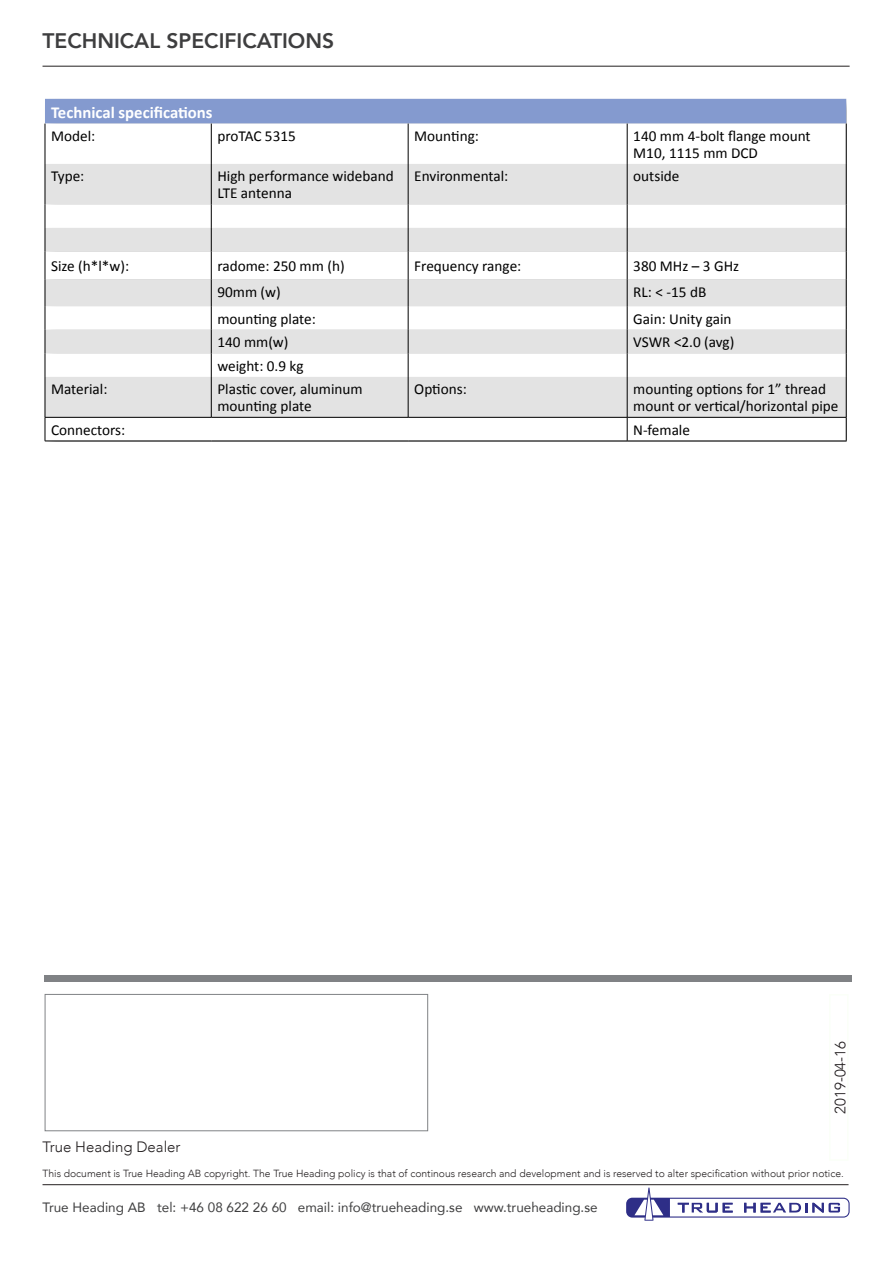
<style>
.page{position:relative;width:893px;height:1263px;background:#fff}
.page>*{position:absolute;margin:0;border:0;box-sizing:border-box;transform-origin:0 0}
.t1{font:800 21px "Avenir";color:#3e3e3f}
.t2{font:700 16.8px "Calibri";color:#fff}
.t3{font:15.3px/16.8px "Calibri";color:#000}
.t4{font:300 15px "Avenir";color:#231f20}
.t5{font:13.5px "Avenir";color:#3e3e3f}
.t6{font:300 10.35px "Avenir";color:#231f20}
</style>
<div class="page">
<div style="left:44px;top:975px;width:808px;height:6px;background:#808285"></div>
<hr style="left:43px;top:66px;width:807px;height:1px;background:#231f20">
<div style="left:45px;top:99px;width:801px;height:25px;background:#849acf"></div>
<svg style="left:46px;top:164px;width:800px;height:253px;fill:#e3e3e3"></svg>
<hr style="left:627px;top:417px;width:219px;height:1px;background:#000">
<hr style="left:408px;top:417px;width:219px;height:1px;background:#000">
<hr style="left:211px;top:417px;width:197px;height:1px;background:#000">
<hr style="left:45px;top:417px;width:166px;height:1px;background:#000">
<hr style="left:45px;top:124px;width:1px;height:40px;background:#000">
<hr style="left:211px;top:124px;width:1px;height:40px;background:#000">
<hr style="left:408px;top:124px;width:1px;height:40px;background:#000">
<hr style="left:627px;top:124px;width:1px;height:40px;background:#000">
<hr style="left:846px;top:124px;width:1px;height:40px;background:#000">
<hr style="left:45px;top:164px;width:1px;height:40px;background:#000">
<hr style="left:211px;top:164px;width:1px;height:40px;background:#000">
<hr style="left:408px;top:164px;width:1px;height:40px;background:#000">
<hr style="left:627px;top:164px;width:1px;height:40px;background:#000">
<hr style="left:846px;top:164px;width:1px;height:40px;background:#000">
<svg style="left:45px;top:204px;width:1px;height:173px"></svg>
<svg style="left:211px;top:204px;width:1px;height:173px"></svg>
<svg style="left:408px;top:204px;width:1px;height:173px"></svg>
<svg style="left:627px;top:204px;width:1px;height:173px"></svg>
<svg style="left:846px;top:204px;width:1px;height:173px"></svg>
<hr style="left:45px;top:377px;width:1px;height:40px;background:#000">
<hr style="left:211px;top:377px;width:1px;height:40px;background:#000">
<hr style="left:408px;top:377px;width:1px;height:40px;background:#000">
<hr style="left:627px;top:377px;width:1px;height:40px;background:#000">
<hr style="left:846px;top:377px;width:1px;height:40px;background:#000">
<svg style="left:45px;top:417px;width:1px;height:24px"></svg>
<svg style="left:627px;top:417px;width:1px;height:24px"></svg>
<svg style="left:846px;top:417px;width:1px;height:24px"></svg>
<hr style="left:45px;top:441px;width:166px;height:1px;background:#000">
<hr style="left:211px;top:441px;width:197px;height:1px;background:#000">
<hr style="left:408px;top:441px;width:219px;height:1px;background:#000">
<hr style="left:627px;top:441px;width:219px;height:1px;background:#000">
<svg style="left:626px;top:1187px;width:224px;height:34px"></svg>
<hr style="left:43px;top:1184px;width:805px;height:1px;background:#231f20">
<div style="left:45px;top:994px;width:383px;height:137px;border:1px solid #808285"></div>
<p class="t1" style="left:43px;top:25px;width:293px">TECHNICAL SPECIFICATIONS</p>
<p class="t2" style="left:51px;top:101px;width:163px">Technical specifications</p>
<p class="t3" style="left:51px;top:128px;width:46px">Model:</p>
<p class="t3" style="left:217px;top:128px;width:80px">proTAC 5315</p>
<p class="t3" style="left:414px;top:128px;width:66px">Mounting:</p>
<p class="t3" style="left:633px;top:128px;width:179px">140 mm 4-bolt flange mount<br>M10, 1115 mm DCD</p>
<p class="t3" style="left:51px;top:168px;width:35px">Type:</p>
<p class="t3" style="left:217px;top:168px;width:178px">High performance wideband<br>LTE antenna</p>
<p class="t3" style="left:414px;top:168px;width:96px">Environmental:</p>
<p class="t3" style="left:633px;top:168px;width:48px">outside</p>
<p class="t3" style="left:51px;top:258px;width:80px">Size (h*l*w):</p>
<p class="t3" style="left:217px;top:258px;width:129px">radome: 250 mm (h)</p>
<p class="t3" style="left:414px;top:258px;width:109px">Frequency range:</p>
<p class="t3" style="left:633px;top:258px;width:107px">380 MHz – 3 GHz</p>
<p class="t3" style="left:217px;top:283px;width:65px">90mm (w)</p>
<p class="t3" style="left:633px;top:283px;width:75px">RL: &lt; -15 dB</p>
<p class="t3" style="left:217px;top:310px;width:100px">mounting plate:</p>
<p class="t3" style="left:633px;top:310px;width:100px">Gain: Unity gain</p>
<p class="t3" style="left:217px;top:334px;width:73px">140 mm(w)</p>
<p class="t3" style="left:633px;top:334px;width:103px">VSWR &lt;2.0 (avg)</p>
<p class="t3" style="left:217px;top:357px;width:88px">weight: 0.9 kg</p>
<p class="t3" style="left:51px;top:381px;width:58px">Material:</p>
<p class="t3" style="left:217px;top:381px;width:147px">Plastic cover, aluminum mounting plate</p>
<p class="t3" style="left:414px;top:381px;width:54px">Options:</p>
<p class="t3" style="left:633px;top:381px;width:207px">mounting options for 1” thread mount or vertical/horizontal pipe</p>
<p class="t3" style="left:51px;top:421px;width:76px">Connectors:</p>
<p class="t3" style="left:633px;top:421px;width:58px">N-female</p>
<p class="t4" style="left:43px;top:1138px;width:140px">True Heading Dealer</p>
<p class="t4" style="left:831px;top:1113px;width:74px;rotate:-90deg">2019-04-16</p>
<p class="t6" style="left:43px;top:1168px;width:803px">This document is True Heading AB copyright. The True Heading policy is that of continous research and development and is reserved to alter specification without prior notice.</p>
<p class="t5" style="left:43px;top:1197px;width:557px">True Heading AB tel: +46 08 622 26 60 email: info@trueheading.se www.trueheading.se</p>
</div>
